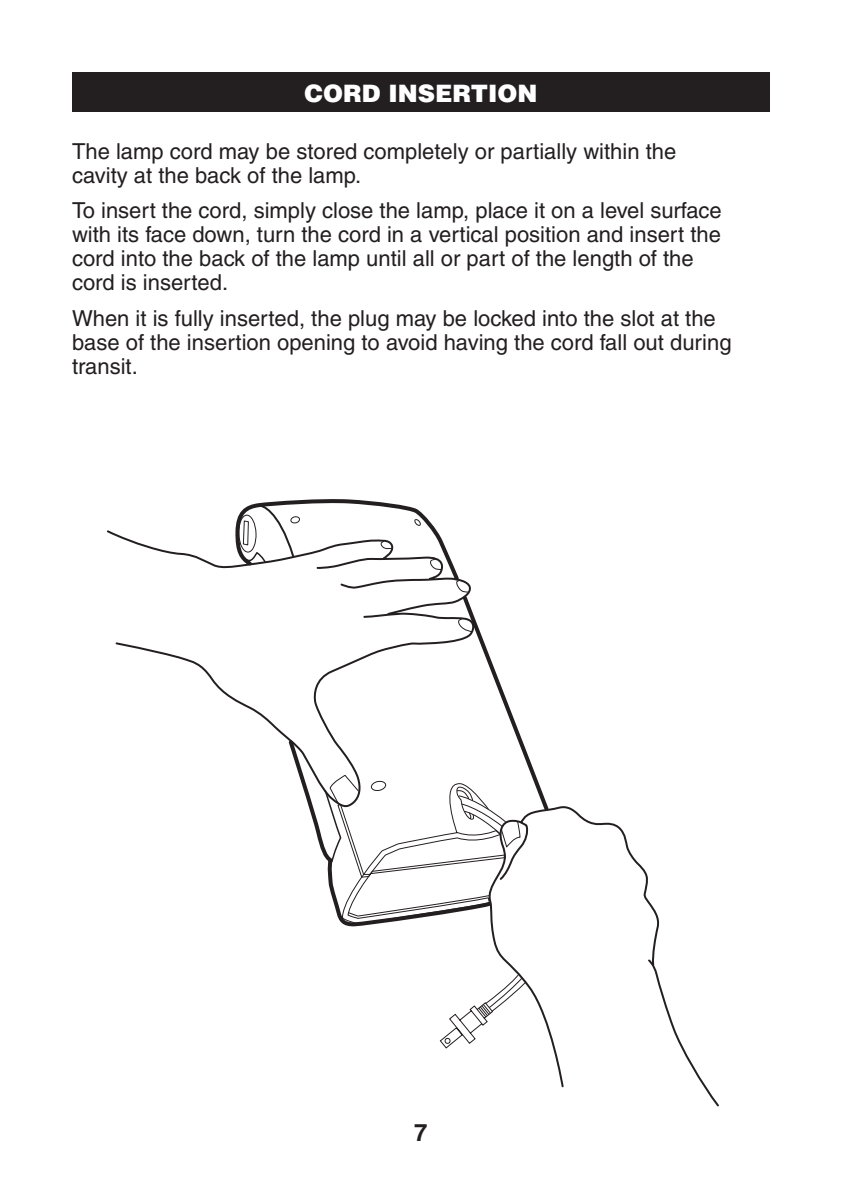
<style>
.page{position:relative;width:842px;height:1191px;background:#fff}
.page>*{position:absolute;margin:0;border:0;box-sizing:border-box;transform-origin:0 0}
.t1{font:900 24px "Helvetica";color:#fff}
.t2{font:700 24px "Helvetica";color:#231f20}
.t3{font:22px/24px "Helvetica";color:#231f20}
</style>
<div class="page">
<div style="left:72px;top:72px;width:698px;height:40px;background:#231f20"></div>
<svg style="left:491px;top:806px;width:228px;height:300px"></svg>
<svg style="left:107px;top:528px;width:130px;height:174px"></svg>
<svg style="left:239px;top:499px;width:311px;height:428px"></svg>
<svg style="left:237px;top:514px;width:8px;height:321px"></svg>
<svg style="left:245px;top:504px;width:276px;height:421px"></svg>
<svg style="left:439px;top:973px;width:88px;height:76px"></svg>
<p class="t1" style="left:305px;top:84px;width:234px">CORD INSERTION</p>
<p class="t3" style="left:72px;top:141px;width:606px">The lamp cord may be stored completely or partially within the cavity at the back of the lamp.</p>
<p class="t3" style="left:72px;top:200px;width:651px">To insert the cord, simply close the lamp, place it on a level surface with its face down, turn the cord in a vertical position and insert the cord into the back of the lamp until all or part of the length of the cord is inserted.</p>
<p class="t3" style="left:72px;top:308px;width:661px">When it is fully inserted, the plug may be locked into the slot at the base of the insertion opening to avoid having the cord fall out during transit.</p>
<p class="t2" style="left:414px;top:1124px;width:15px">7</p>
</div>
